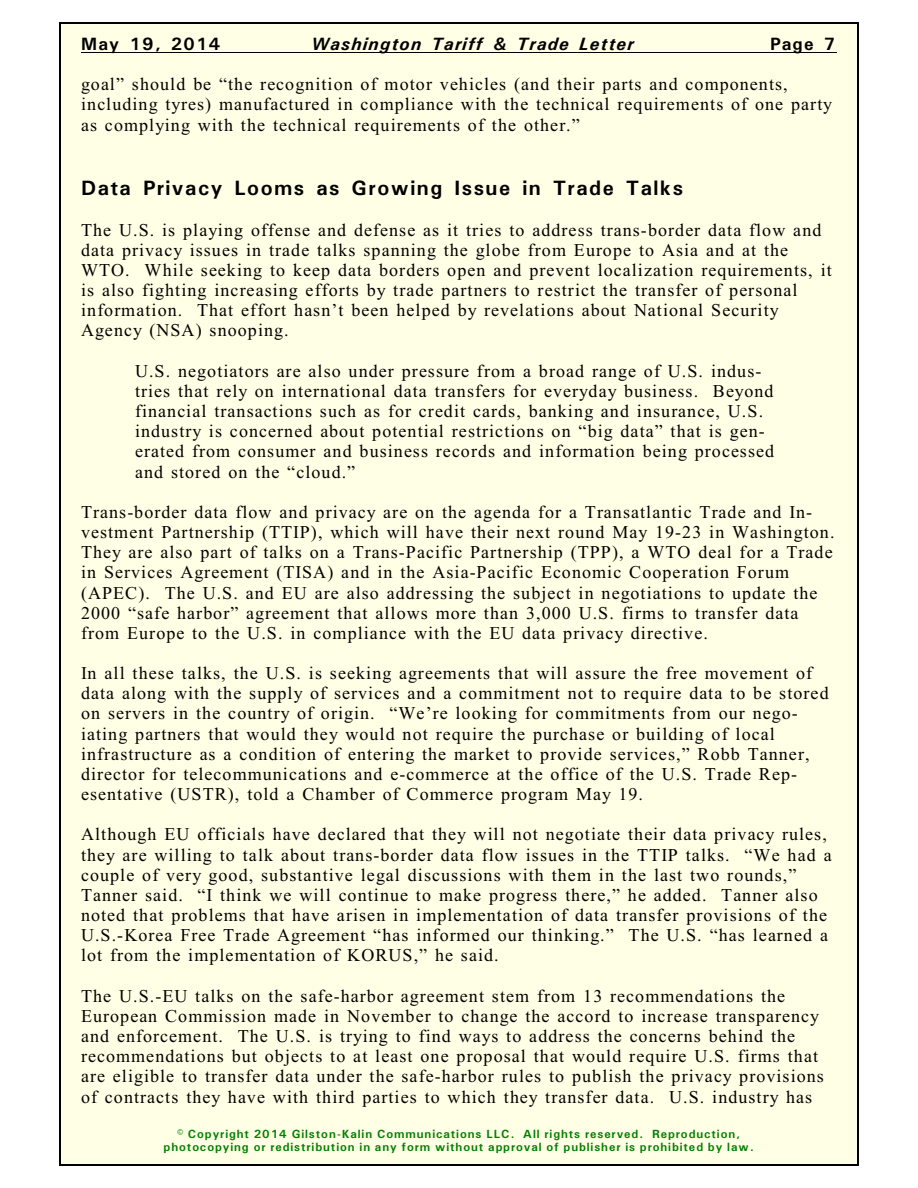
<style>
.page{position:relative;width:918px;height:1188px;background:#fff}
.page>*{position:absolute;margin:0;border:0;box-sizing:border-box;transform-origin:0 0}
.t1{font:700 21px "Univers";letter-spacing:.07em;color:#000}
.t2{font:18px/20.1px "Times New Roman";letter-spacing:.06em;color:#000}
.t3{font:italic 700 18px "Univers";letter-spacing:.065em;color:#000}
.t4{font:700 18px "Univers";letter-spacing:.075em;color:#000}
.t5{font:700 12px/13.6px "Univers";letter-spacing:.075em;color:#008000;text-align:center}
</style>
<div class="page">
<div style="left:59px;top:23px;width:800px;height:1142px;background:#ffffe6"></div>
<hr style="left:59px;top:23px;width:1px;height:1142px;background:#000">
<hr style="left:857px;top:23px;width:2px;height:1142px;background:#000">
<hr style="left:59px;top:23px;width:799px;height:1px;background:#000">
<hr style="left:59px;top:1164px;width:799px;height:1px;background:#000">
<hr style="left:81px;top:52px;width:756px;height:1px;background:#000">
<p class="t4" style="left:81px;top:38px;width:141px">May 19, 2014</p>
<p class="t3" style="left:311px;top:38px;width:324px">Washington Tariff &amp; Trade Letter</p>
<p class="t4" style="left:770px;top:38px;width:67px">Page 7</p>
<p class="t2" style="left:81px;top:76px;width:753px">goal” should be “the recognition of motor vehicles (and their parts and components, including tyres) manufactured in compliance with the technical requirements of one party as complying with the technical requirements of the other.”</p>
<p class="t1" style="left:81px;top:180px;width:604px">Data Privacy Looms as Growing Issue in Trade Talks</p>
<p class="t2" style="left:81px;top:221px;width:752px">The U.S. is playing offense and defense as it tries to address trans-border data flow and data privacy issues in trade talks spanning the globe from Europe to Asia and at the WTO. While seeking to keep data borders open and prevent localization requirements, it is also fighting increasing efforts by trade partners to restrict the transfer of personal information. That effort hasn’t been helped by revelations about National Security Agency (NSA) snooping.</p>
<p class="t2" style="left:135px;top:362px;width:641px">U.S. negotiators are also under pressure from a broad range of U.S. indus&shy;tries that rely on international data transfers for everyday business. Beyond financial transactions such as for credit cards, banking and insurance, U.S. industry is concerned about potential restrictions on “big data” that is gen&shy;erated from consumer and business records and information being processed and stored on the “cloud.”</p>
<p class="t2" style="left:81px;top:504px;width:755px">Trans-border data flow and privacy are on the agenda for a Transatlantic Trade and In&shy;vestment Partnership (TTIP), which will have their next round May 19-23 in Washington.<br>They are also part of talks on a Trans-Pacific Partnership (TPP), a WTO deal for a Trade in Services Agreement (TISA) and in the Asia-Pacific Economic Cooperation Forum (APEC). The U.S. and EU are also addressing the subject in negotiations to update the 2000 “safe harbor” agreement that allows more than 3,000 U.S. firms to transfer data from Europe to the U.S. in compliance with the EU data privacy directive.</p>
<p class="t2" style="left:81px;top:665px;width:749px">In all these talks, the U.S. is seeking agreements that will assure the free movement of data along with the supply of services and a commitment not to require data to be stored on servers in the country of origin. “We’re looking for commitments from our nego&shy;iating partners that would they would not require the purchase or building of local infrastructure as a condition of entering the market to provide services,” Robb Tanner, director for telecommunications and e-commerce at the office of the U.S. Trade Rep&shy;esentative (USTR), told a Chamber of Commerce program May 19.</p>
<p class="t2" style="left:81px;top:826px;width:752px">Although EU officials have declared that they will not negotiate their data privacy rules, they are willing to talk about trans-border data flow issues in the TTIP talks. “We had a couple of very good, substantive legal discussions with them in the last two rounds,” Tanner said. “I think we will continue to make progress there,” he added. Tanner also noted that problems that have arisen in implementation of data transfer provisions of the U.S.-Korea Free Trade Agreement “has informed our thinking.” The U.S. “has learned a lot from the implementation of KORUS,” he said.</p>
<p class="t2" style="left:81px;top:987px;width:744px">The U.S.-EU talks on the safe-harbor agreement stem from 13 recommendations the European Commission made in November to change the accord to increase transparency and enforcement. The U.S. is trying to find ways to address the concerns behind the recommendations but objects to at least one proposal that would require U.S. firms that are eligible to transfer data under the safe-harbor rules to publish the privacy provisions of contracts they have with third parties to which they transfer data. U.S. industry has</p>
<p class="t5" style="left:164px;top:1128px;width:592px">© Copyright 2014 Gilston-Kalin Communications LLC. All rights reserved. Reproduction, photocopying or redistribution in any form without approval of publisher is prohibited by law.</p>
</div>
